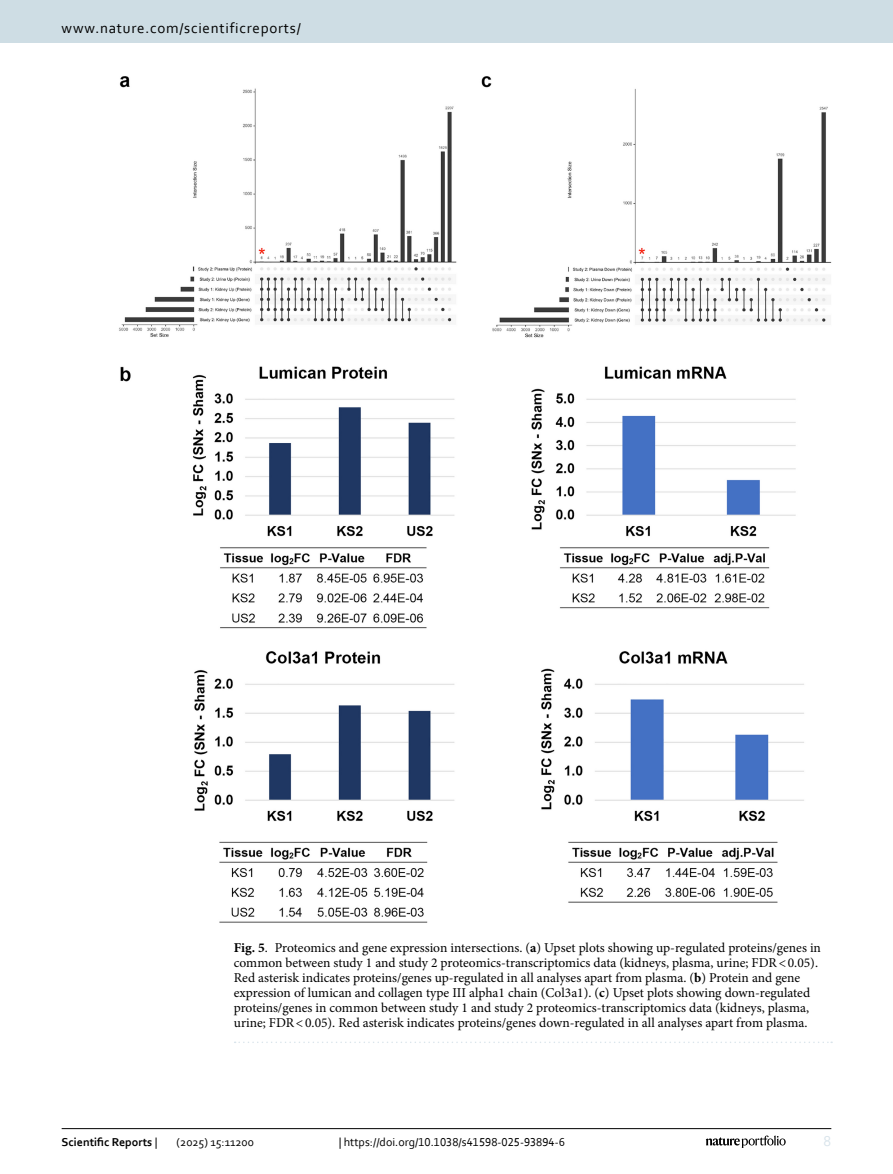
<style>
.page{position:relative;width:893px;height:1174px;background:#fff}
.page>*{position:absolute;margin:0;border:0;box-sizing:border-box;transform-origin:0 0}
.t1{font:15px "Corbel";letter-spacing:.05em;color:#000}
.t2{font:15px "Corbel";color:#d9e4eb}
.Figure_Caption{font:13.5px/15px "Minion Pro";color:#000}
.t3{font:12px "Corbel";color:#000}
.t4{font:700 12px "Corbel";color:#000}
.s1{font-weight:700}
.s2{font-weight:400}
</style>
<div class="page">
<img style="left:119px;top:76px;width:712px;height:847px">
<svg style="left:235px;top:1041px;width:597px;height:2px"></svg>
<hr style="left:62px;top:1128px;width:769px;height:1px;background:#000">
<svg style="left:706px;top:1135px;width:80px;height:12px"></svg>
<div style="left:0;top:0;width:893px;height:43px;background:#cedde4"></div>
<p class="t1" style="left:62px;top:18px;width:241px">www.nature.com/scientificreports/</p>
<p class="Figure_Caption" style="left:234px;top:940px;width:589px"><span class="s1">Fig. 5</span>. Proteomics and gene expression intersections. (<span class="s1">a</span>) Upset plots showing up-regulated proteins/genes in common between study 1 and study 2 proteomics-transcriptomics data (kidneys, plasma, urine; FDR&lt;0.05).<br>Red asterisk indicates proteins/genes up-regulated in all analyses apart from plasma. (<span class="s1">b</span>) Protein and gene expression of lumican and collagen type III alpha1 chain (Col3a1). (<span class="s1">c</span>) Upset plots showing down-regulated proteins/genes in common between study 1 and study 2 proteomics-transcriptomics data (kidneys, plasma, urine; FDR&lt;0.05). Red asterisk indicates proteins/genes down-regulated in all analyses apart from plasma.</p>
<p class="t4" style="left:62px;top:1134px;width:97px">Scientific Reports <span class="s2">|</span></p>
<p class="t3" style="left:177px;top:1134px;width:79px">(2025) 15:11200</p>
<p class="t3" style="left:339px;top:1134px;width:228px">| https://doi.org/10.1038/s41598-025-93894-6</p>
<p class="t2" style="left:824px;top:1132px;width:9px">8</p>
</div>
